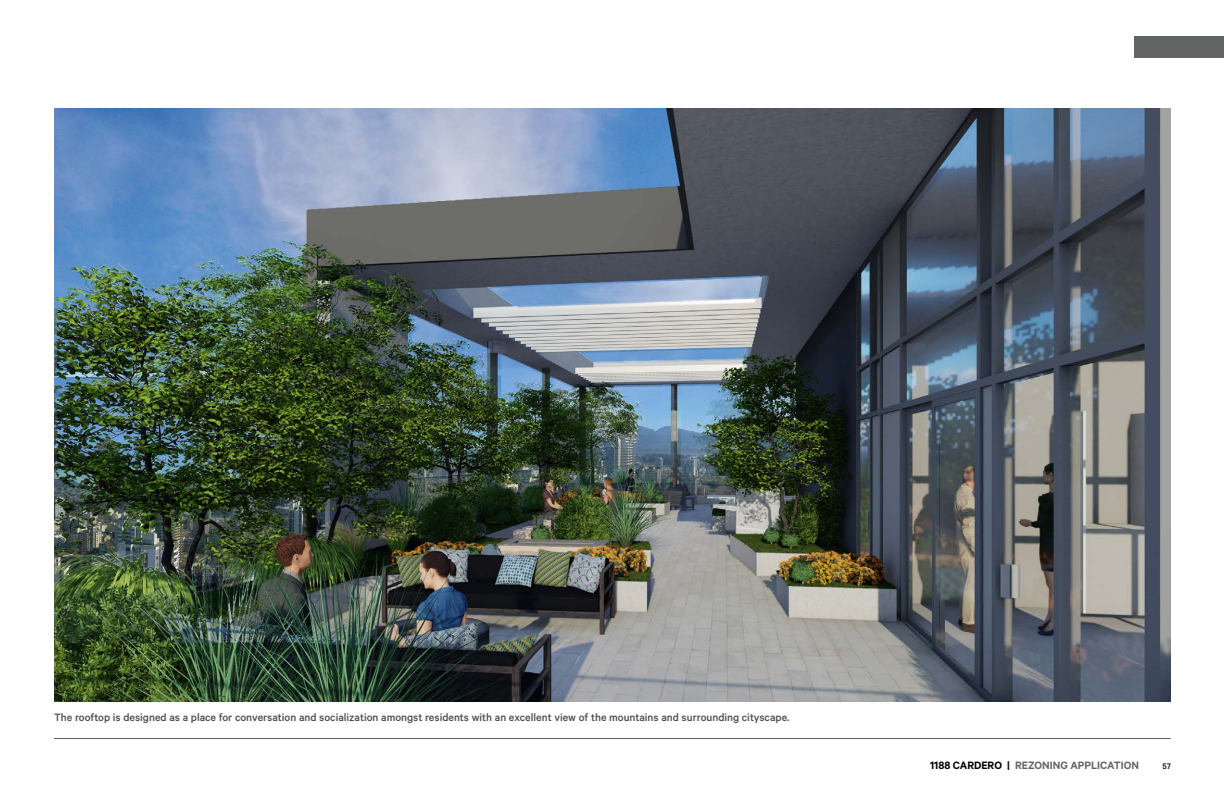
<style>
.page{position:relative;width:1224px;height:792px;background:#fff}
.page>*{position:absolute;margin:0;border:0;box-sizing:border-box;transform-origin:0 0}
.t1{font:500 12px "Calibre";color:#4d4d4f}
.t2{font:600 12px "Calibre";color:#636466}
.t3{font:500 9px "Calibre";color:#000}
.s1{color:#000}
</style>
<div class="page">
<div style="left:1134px;top:36px;width:90px;height:22px;background:#636466"></div>
<hr style="left:54px;top:738px;width:1117px;height:1px;background:#636466">
<img style="left:54px;top:108px;width:1117px;height:594px">
<p class="t1" style="left:54px;top:710px;width:736px">The rooftop is designed as a place for conversation and socialization amongst residents with an excellent view of the mountains and surrounding cityscape.</p>
<p class="t2" style="left:930px;top:758px;width:210px"><span class="s1">1188 CARDERO |</span> REZONING APPLICATION</p>
<p class="t3" style="left:1163px;top:761px;width:10px">57</p>
</div>
